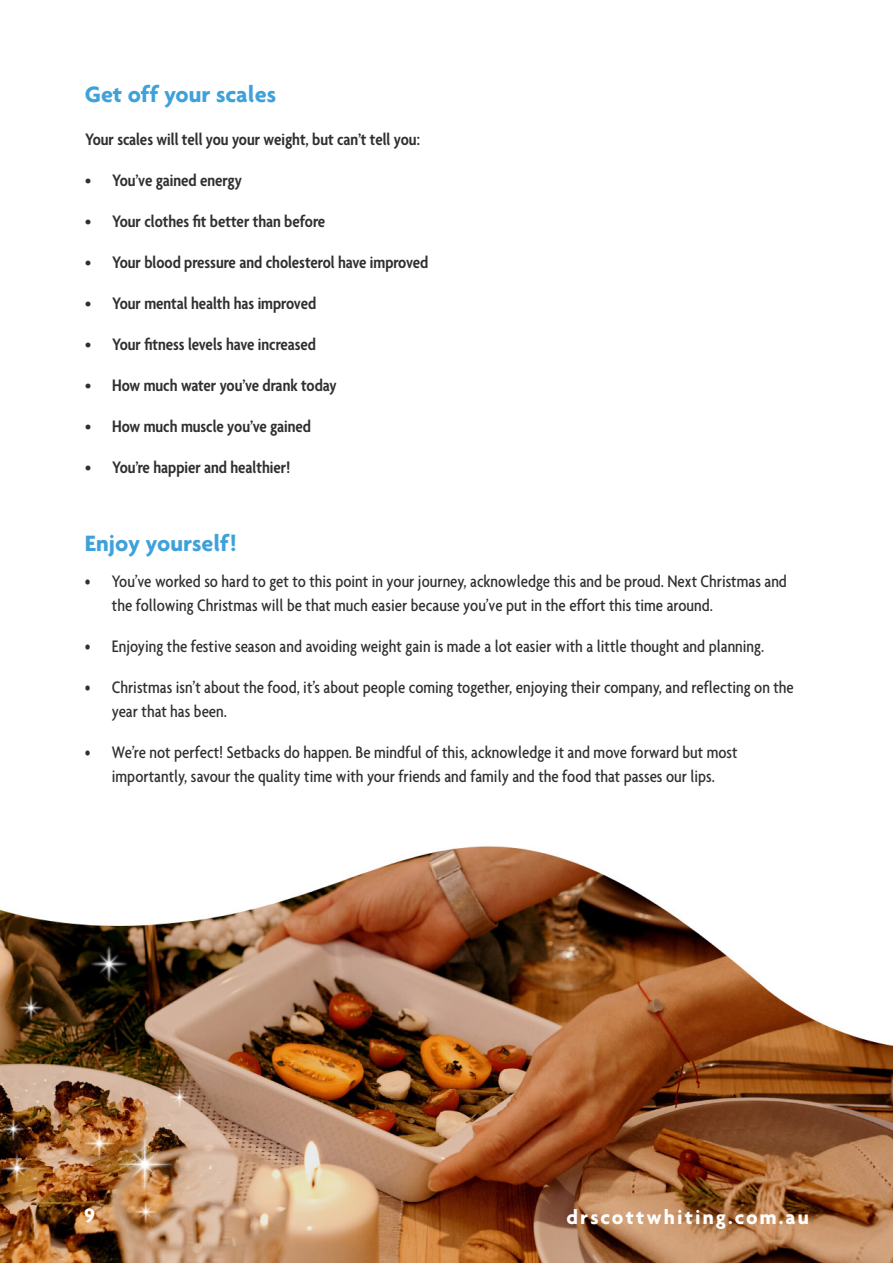
<style>
.page{position:relative;width:893px;height:1263px;background:#fff}
.page>*{position:absolute;margin:0;border:0;box-sizing:border-box;transform-origin:0 0}
.t1{font:700 24px "Agenda";color:#3fa1da}
.t2{font:700 21px "Agenda";letter-spacing:.1em;color:#fff}
.t3{font:500 condensed 18px/24px "Agenda";color:#312f30}
.Body{font:600 condensed 18px "Agenda";color:#312f30}
</style>
<div class="page">
<img style="left:266px;top:846px;width:627px;height:417px">
<img style="left:0;top:905px;width:266px;height:358px">
<p class="t1" style="left:85px;top:80px;width:193px">Get off your scales</p>
<p class="Body" style="left:85px;top:130px;width:336px">Your scales will tell you your weight, but can’t tell you:</p>
<p class="Body" style="left:85px;top:171px;width:158px">• You’ve gained energy</p>
<p class="Body" style="left:85px;top:212px;width:242px">• Your clothes fit better than before</p>
<p class="Body" style="left:85px;top:253px;width:345px">• Your blood pressure and cholesterol have improved</p>
<p class="Body" style="left:85px;top:294px;width:233px">• Your mental health has improved</p>
<p class="Body" style="left:85px;top:335px;width:233px">• Your fitness levels have increased</p>
<p class="Body" style="left:85px;top:376px;width:253px">• How much water you’ve drank today</p>
<p class="Body" style="left:85px;top:417px;width:228px">• How much muscle you’ve gained</p>
<p class="Body" style="left:85px;top:458px;width:207px">• You’re happier and healthier!</p>
<p class="t1" style="left:85px;top:529px;width:153px">Enjoy yourself!</p>
<p class="t3" style="left:112px;top:569px;width:677px;text-indent:-27px">• You’ve worked so hard to get to this point in your journey, acknowledge this and be proud. Next Christmas and the following Christmas will be that much easier because you’ve put in the effort this time around.</p>
<p class="t3" style="left:85px;top:634px;width:681px">• Enjoying the festive season and avoiding weight gain is made a lot easier with a little thought and planning.</p>
<p class="t3" style="left:112px;top:675px;width:683px;text-indent:-27px">• Christmas isn’t about the food, it’s about people coming together, enjoying their company, and reflecting on the year that has been.</p>
<p class="t3" style="left:85px;top:740px;width:654px;text-align:center">• We’re not perfect! Setbacks do happen. Be mindful of this, acknowledge it and move forward but most importantly, savour the quality time with your friends and family and the food that passes our lips.</p>
<p class="t2" style="left:84px;top:1203px;width:13px">9</p>
<p class="t2" style="left:567px;top:1204px;width:244px">drscottwhiting.com.au</p>
</div>
